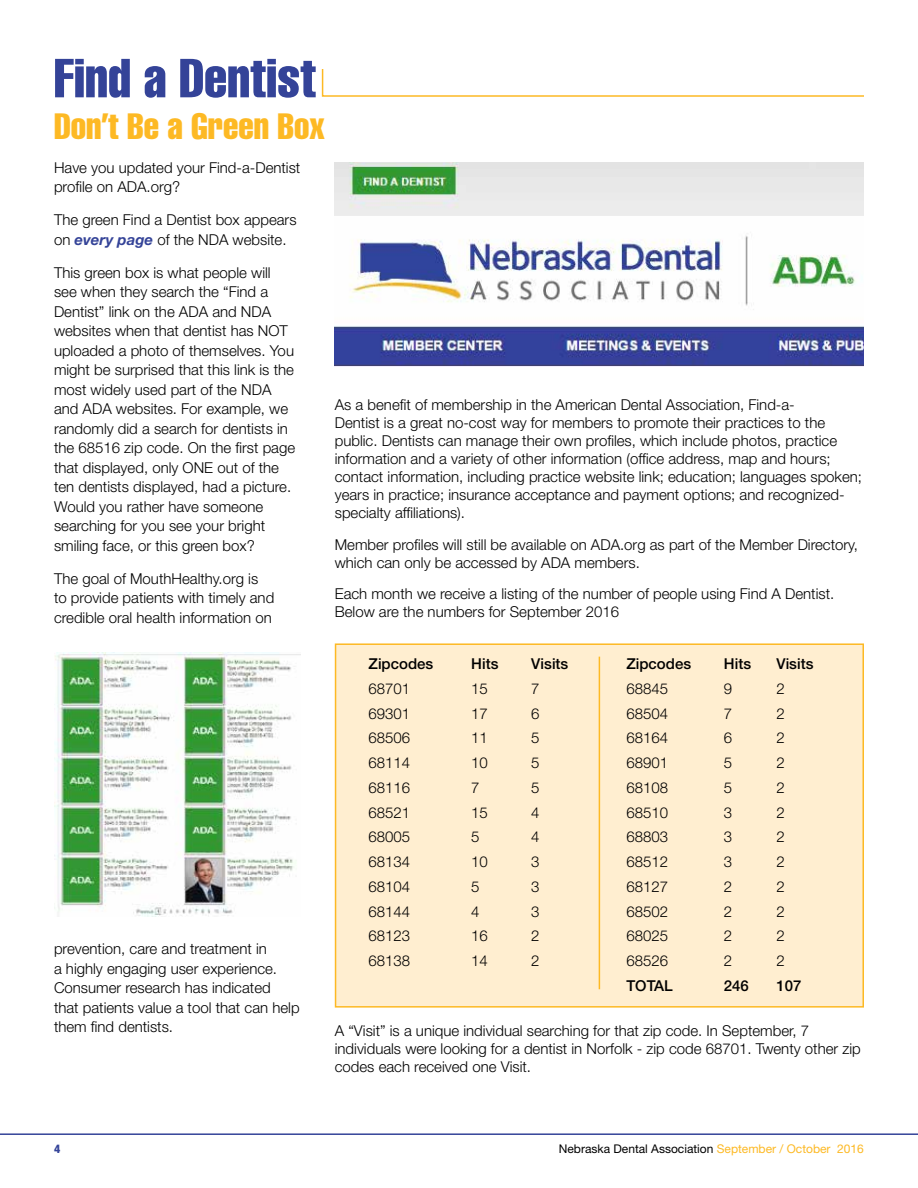
<style>
.page{position:relative;width:918px;height:1188px;background:#fff}
.page>*{position:absolute;margin:0;border:0;box-sizing:border-box;transform-origin:0 0}
.t1{font:extra-condensed 54px "Helvetica";color:#344398}
.t2{font:extra-condensed 36px "Helvetica";color:#fdb924}
.t3{font:300 15px/19.5px "Helvetica Neue LT Std";color:#000}
.t4{font:500 15px "Helvetica Neue LT Std";color:#000}
.t5{font:12px "Helvetica Neue LT Std";color:#000}
.t6{font:800 condensed 12px "Helvetica Neue LT Std";color:#344398}
.s1{font-weight:700;font-style:italic;color:#344398}
.s2{color:#fdb924}
</style>
<div class="page">
<hr style="left:0;top:1133px;width:918px;height:2px;background:#344398">
<div style="left:335px;top:643px;width:529px;height:365px;background:#ffeed0;border:2px solid #fdb924"></div>
<svg style="left:321px;top:69px;width:543px;height:28px"></svg>
<img style="left:335px;top:162px;width:528px;height:204px">
<img style="left:54px;top:653px;width:246px;height:263px">
<hr style="left:599px;top:657px;width:1px;height:332px;background:#fdb924">
<h1 class="t1" style="left:54px;top:44px;width:264px">Find a Dentist</h1>
<h2 class="t2" style="left:54px;top:104px;width:272px">Don’t Be a Green Box</h2>
<p class="t3" style="left:54px;top:157px;width:248px">Have you updated your Find-a-Dentist profile on ADA.org?</p>
<p class="t3" style="left:54px;top:210px;width:244px">The green Find a Dentist box appears on <span class="s1">every page</span> of the NDA website.</p>
<p class="t3" style="left:54px;top:262px;width:243px">This green box is what people will see when they search the “Find a Dentist” link on the ADA and NDA websites when that dentist has NOT uploaded a photo of themselves. You might be surprised that this link is the most widely used part of the NDA and ADA websites. For example, we randomly did a search for dentists in the 68516 zip code. On the first page that displayed, only ONE out of the ten dentists displayed, had a picture.<br>Would you rather have someone searching for you see your bright smiling face, or this green box?</p>
<p class="t3" style="left:54px;top:568px;width:222px">The goal of MouthHealthy.org is to provide patients with timely and credible oral health information on</p>
<p class="t3" style="left:54px;top:939px;width:247px">prevention, care and treatment in<br>a highly engaging user experience.<br>Consumer research has indicated<br>that patients value a tool that can help them find dentists.</p>
<p class="t3" style="left:335px;top:396px;width:529px;line-height:18px">As a benefit of membership in the American Dental Association, Find-a-<br>Dentist is a great no-cost way for members to promote their practices to the public. Dentists can manage their own profiles, which include photos, practice information and a variety of other information (office address, map and hours; contact information, including practice website link; education; languages spoken; years in practice; insurance acceptance and payment options; and recognized&shy;specialty affiliations).</p>
<p class="t3" style="left:335px;top:535px;width:525px;line-height:18px">Member profiles will still be available on ADA.org as part of the Member Directory, which can only be accessed by ADA members.</p>
<p class="t3" style="left:335px;top:585px;width:501px;line-height:18px">Each month we receive a listing of the number of people using Find A Dentist.<br>Below are the numbers for September 2016</p>
<p class="t4" style="left:369px;top:655px;width:66px">Zipcodes</p>
<p class="t4" style="left:471px;top:655px;width:29px">Hits</p>
<p class="t4" style="left:531px;top:655px;width:39px">Visits</p>
<p class="t3" style="left:369px;top:678px;width:43px">68701</p>
<p class="t3" style="left:471px;top:678px;width:18px">15</p>
<p class="t3" style="left:531px;top:678px;width:10px">7</p>
<p class="t3" style="left:369px;top:703px;width:43px">69301</p>
<p class="t3" style="left:471px;top:703px;width:18px">17</p>
<p class="t3" style="left:531px;top:703px;width:10px">6</p>
<p class="t3" style="left:369px;top:728px;width:43px">68506</p>
<p class="t3" style="left:471px;top:728px;width:18px">11</p>
<p class="t3" style="left:531px;top:728px;width:10px">5</p>
<p class="t3" style="left:369px;top:753px;width:43px">68114</p>
<p class="t3" style="left:471px;top:753px;width:18px">10</p>
<p class="t3" style="left:531px;top:753px;width:10px">5</p>
<p class="t3" style="left:369px;top:777px;width:43px">68116</p>
<p class="t3" style="left:471px;top:777px;width:10px">7</p>
<p class="t3" style="left:531px;top:777px;width:10px">5</p>
<p class="t3" style="left:369px;top:802px;width:43px">68521</p>
<p class="t3" style="left:471px;top:802px;width:18px">15</p>
<p class="t3" style="left:531px;top:802px;width:10px">4</p>
<p class="t3" style="left:369px;top:827px;width:43px">68005</p>
<p class="t3" style="left:471px;top:827px;width:10px">5</p>
<p class="t3" style="left:531px;top:827px;width:10px">4</p>
<p class="t3" style="left:369px;top:852px;width:43px">68134</p>
<p class="t3" style="left:471px;top:852px;width:18px">10</p>
<p class="t3" style="left:531px;top:852px;width:10px">3</p>
<p class="t3" style="left:369px;top:876px;width:43px">68104</p>
<p class="t3" style="left:471px;top:876px;width:10px">5</p>
<p class="t3" style="left:531px;top:876px;width:10px">3</p>
<p class="t3" style="left:369px;top:901px;width:43px">68144</p>
<p class="t3" style="left:471px;top:901px;width:10px">4</p>
<p class="t3" style="left:531px;top:901px;width:10px">3</p>
<p class="t3" style="left:369px;top:926px;width:43px">68123</p>
<p class="t3" style="left:471px;top:926px;width:18px">16</p>
<p class="t3" style="left:531px;top:926px;width:10px">2</p>
<p class="t3" style="left:369px;top:951px;width:43px">68138</p>
<p class="t3" style="left:471px;top:951px;width:18px">14</p>
<p class="t3" style="left:531px;top:951px;width:10px">2</p>
<p class="t4" style="left:626px;top:655px;width:66px">Zipcodes</p>
<p class="t4" style="left:724px;top:655px;width:29px">Hits</p>
<p class="t4" style="left:776px;top:655px;width:39px">Visits</p>
<p class="t3" style="left:626px;top:678px;width:43px">68845</p>
<p class="t3" style="left:724px;top:678px;width:10px">9</p>
<p class="t3" style="left:776px;top:678px;width:10px">2</p>
<p class="t3" style="left:626px;top:703px;width:43px">68504</p>
<p class="t3" style="left:724px;top:703px;width:10px">7</p>
<p class="t3" style="left:776px;top:703px;width:10px">2</p>
<p class="t3" style="left:626px;top:728px;width:43px">68164</p>
<p class="t3" style="left:724px;top:728px;width:10px">6</p>
<p class="t3" style="left:776px;top:728px;width:10px">2</p>
<p class="t3" style="left:626px;top:753px;width:43px">68901</p>
<p class="t3" style="left:724px;top:753px;width:10px">5</p>
<p class="t3" style="left:776px;top:753px;width:10px">2</p>
<p class="t3" style="left:626px;top:777px;width:43px">68108</p>
<p class="t3" style="left:724px;top:777px;width:10px">5</p>
<p class="t3" style="left:776px;top:777px;width:10px">2</p>
<p class="t3" style="left:626px;top:802px;width:43px">68510</p>
<p class="t3" style="left:724px;top:802px;width:10px">3</p>
<p class="t3" style="left:776px;top:802px;width:10px">2</p>
<p class="t3" style="left:626px;top:827px;width:43px">68803</p>
<p class="t3" style="left:724px;top:827px;width:10px">3</p>
<p class="t3" style="left:776px;top:827px;width:10px">2</p>
<p class="t3" style="left:626px;top:852px;width:43px">68512</p>
<p class="t3" style="left:724px;top:852px;width:10px">3</p>
<p class="t3" style="left:776px;top:852px;width:10px">2</p>
<p class="t3" style="left:626px;top:876px;width:43px">68127</p>
<p class="t3" style="left:724px;top:876px;width:10px">2</p>
<p class="t3" style="left:776px;top:876px;width:10px">2</p>
<p class="t3" style="left:626px;top:901px;width:43px">68502</p>
<p class="t3" style="left:724px;top:901px;width:10px">2</p>
<p class="t3" style="left:776px;top:901px;width:10px">2</p>
<p class="t3" style="left:626px;top:926px;width:43px">68025</p>
<p class="t3" style="left:724px;top:926px;width:10px">2</p>
<p class="t3" style="left:776px;top:926px;width:10px">2</p>
<p class="t3" style="left:626px;top:951px;width:43px">68526</p>
<p class="t3" style="left:724px;top:951px;width:10px">2</p>
<p class="t3" style="left:776px;top:951px;width:10px">2</p>
<p class="t4" style="left:626px;top:977px;width:48px">TOTAL</p>
<p class="t4" style="left:724px;top:977px;width:27px">246</p>
<p class="t4" style="left:776px;top:977px;width:27px">107</p>
<p class="t3" style="left:335px;top:1021px;width:527px;line-height:18px">A “Visit” is a unique individual searching for that zip code. In September, 7 individuals were looking for a dentist in Norfolk - zip code 68701. Twenty other zip codes each received one Visit.</p>
<p class="t6" style="left:54px;top:1142px;width:8px">4</p>
<p class="t5" style="left:559px;top:1142px;width:307px">Nebraska Dental Association <span class="s2">September / October 2016</span></p>
</div>
